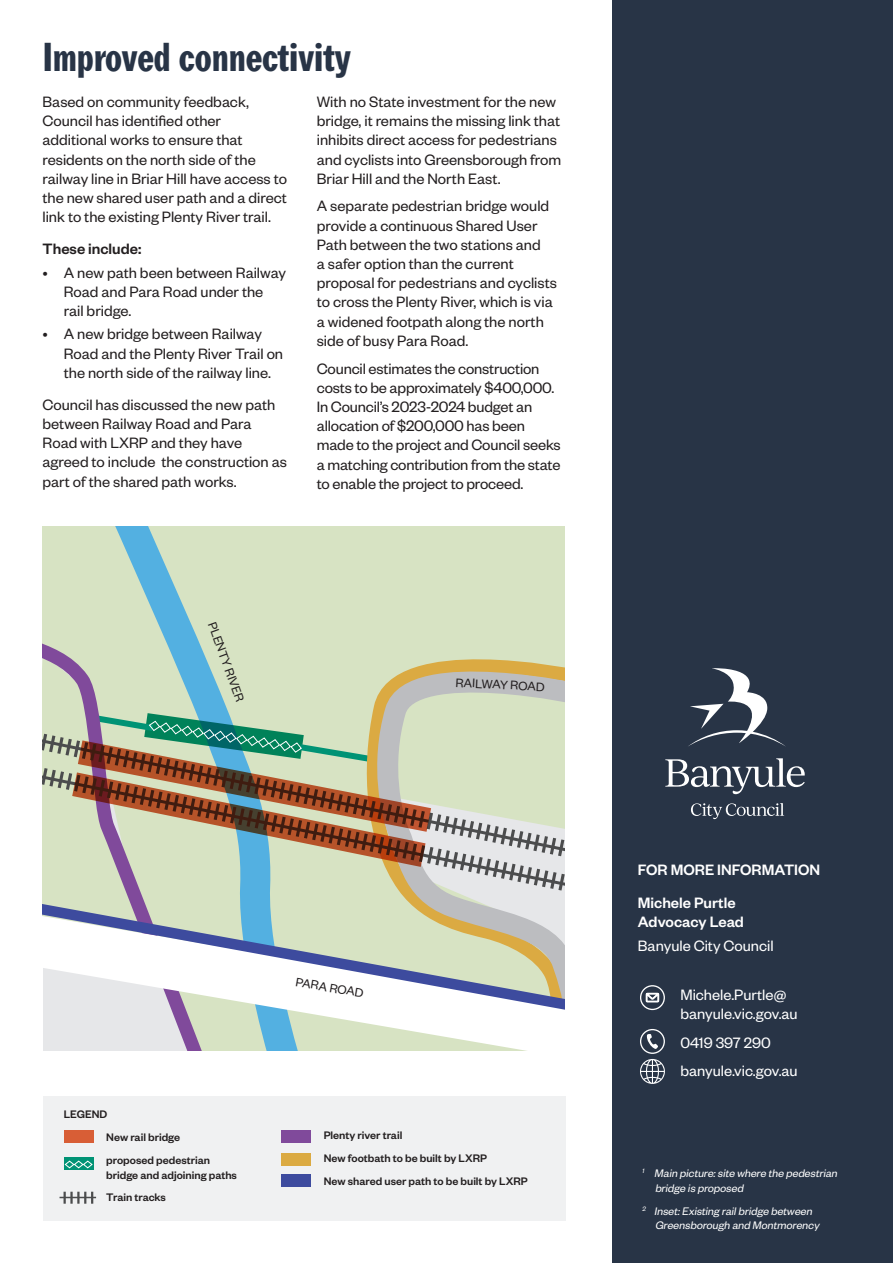
<style>
.page{position:relative;width:893px;height:1263px;background:#fff}
.page>*{position:absolute;margin:0;border:0;box-sizing:border-box;transform-origin:0 0}
.t1{font:39px "Agipo Bold Cond";letter-spacing:-.02em;color:#283446}
.t2{font:16.5px/19.2px "Founders Grotesk";color:#231f20}
.t3{font:16.5px/19.8px "Founders Grotesk";color:#fff}
.t4{font:500 16.5px "Founders Grotesk";color:#fff}
.t5{font:500 16.5px "Founders Grotesk";color:#231f20}
.t6{font:13.5px "Founders Grotesk";color:#231f20}
.t7{font:500 12px/14.4px "Founders Grotesk";color:#231f20}
.t8{font:italic 12px/14.4px "Founders Grotesk";color:#fff}
</style>
<div class="page">
<div style="left:42px;top:526px;width:523px;height:126px;background:#d7e3c3"></div>
<svg style="left:93px;top:526px;width:225px;height:126px"></svg>
<div style="left:612px;top:0;width:281px;height:1263px;background:#283446"></div>
<svg style="left:665px;top:758px;width:140px;height:36px"></svg>
<svg style="left:691px;top:803px;width:93px;height:16px"></svg>
<svg style="left:688px;top:668px;width:98px;height:79px"></svg>
<div style="left:640px;top:985px;width:25px;height:25px;border:1px solid #fff;border-radius:50%"></div>
<svg style="left:646px;top:993px;width:13px;height:9px"></svg>
<svg style="left:646px;top:1034px;width:12px;height:15px"></svg>
<div style="left:640px;top:1029px;width:25px;height:25px;border:1px solid #fff;border-radius:50%"></div>
<svg style="left:640px;top:1059px;width:25px;height:25px"></svg>
<div style="left:43px;top:1095px;width:523px;height:125px;background:#f0f1f2"></div>
<svg style="left:64px;top:1192px;width:29px;height:12px"></svg>
<div style="left:281px;top:1130px;width:30px;height:13px;background:#804a9b"></div>
<div style="left:281px;top:1153px;width:30px;height:13px;background:#dbaa42"></div>
<div style="left:281px;top:1174px;width:30px;height:13px;background:#3d4b9e"></div>
<div style="left:64px;top:1130px;width:30px;height:13px;background:#d85e36"></div>
<div style="left:64px;top:1157px;width:30px;height:13px;background:#009375"></div>
<svg style="left:64px;top:1160px;width:29px;height:9px"></svg>
<svg style="left:42px;top:628px;width:176px;height:24px"></svg>
<div style="left:351px;top:639px;width:214px;height:13px;background:#d7e3c3"></div>
<svg style="left:43px;top:1017px;width:484px;height:34px"></svg>
<svg style="left:43px;top:944px;width:522px;height:73px"></svg>
<div style="left:21px;top:1051px;width:553px;height:45px;background:#fff"></div>
<svg style="left:42px;top:652px;width:523px;height:292px"></svg>
<hr style="left:60px;top:1197px;width:36px;height:1px;background:#4b4c4d">
<p class="t1" style="left:43px;top:27px;width:310px">Improved connectivity</p>
<p class="t2" style="left:43px;top:91px;width:246px">Based on community feedback, Council has identified other additional works to ensure that residents on the north side of the railway line in Briar Hill have access to the new shared user path and a direct link to the existing Plenty River trail.</p>
<p class="t5" style="left:43px;top:238px;width:100px">These include:</p>
<p class="t2" style="left:64px;top:262px;width:224px;text-indent:-21px">• A new path been between Railway<br>Road and Para Road under the rail bridge.</p>
<p class="t2" style="left:64px;top:324px;width:221px;text-indent:-21px">• A new bridge between Railway<br>Road and the Plenty River Trail on the north side of the railway line.</p>
<p class="t2" style="left:43px;top:394px;width:246px">Council has discussed the new path between Railway Road and Para<br>Road with LXRP and they have agreed to include the construction as part of the shared path works.</p>
<p class="t2" style="left:317px;top:91px;width:246px">With no State investment for the new bridge, it remains the missing link that inhibits direct access for pedestrians and cyclists into Greensborough from Briar Hill and the North East.</p>
<p class="t2" style="left:317px;top:196px;width:242px">A separate pedestrian bridge would provide a continuous Shared User Path between the two stations and<br>a safer option than the current proposal for pedestrians and cyclists to cross the Plenty River, which is via a widened footpath along the north side of busy Para Road.</p>
<p class="t2" style="left:317px;top:358px;width:245px">Council estimates the construction costs to be approximately $400,000.<br>In Council’s 2023-2024 budget an allocation of $200,000 has been made to the project and Council seeks a matching contribution from the state to enable the project to proceed.</p>
<p class="t6" style="left:220px;top:619px;width:85px;rotate:70deg">PLENTY RIVER</p>
<p class="t6" style="left:456px;top:674px;width:90px;rotate:3deg">RAILWAY ROAD</p>
<p class="t7" style="left:64px;top:1107px;width:45px">LEGEND</p>
<p class="t7" style="left:106px;top:1129px;width:75px">New rail bridge</p>
<p class="t7" style="left:106px;top:1152px;width:132px">proposed pedestrian bridge and adjoining paths</p>
<p class="t7" style="left:106px;top:1190px;width:61px">Train tracks</p>
<p class="t6" style="left:297px;top:973px;width:70px;rotate:10deg">PARA ROAD</p>
<p class="t7" style="left:324px;top:1127px;width:80px">Plenty river trail</p>
<p class="t7" style="left:324px;top:1150px;width:165px">New footbath to be built by LXRP</p>
<p class="t7" style="left:324px;top:1173px;width:205px">New shared user path to be built by LXRP</p>
<p class="t4" style="left:638px;top:859px;width:184px">FOR MORE INFORMATION</p>
<p class="t4" style="left:638px;top:892px;width:99px">Michele Purtle</p>
<p class="t4" style="left:638px;top:912px;width:108px">Advocacy Lead</p>
<p class="t3" style="left:638px;top:935px;width:137px">Banyule City Council</p>
<p class="t3" style="left:680px;top:983px;width:119px">Michele.Purtle@ banyule.vic.gov.au</p>
<p class="t3" style="left:680px;top:1032px;width:92px">0419 397 290</p>
<p class="t3" style="left:680px;top:1060px;width:119px">banyule.vic.gov.au</p>
<p class="t8" style="left:655px;top:1166px;width:186px;text-indent:-13px"><sup>1</sup> Main picture:site where the pedestrian bridge is proposed</p>
<p class="t8" style="left:655px;top:1203px;width:168px;text-indent:-13px"><sup>2</sup> Inset:Existing railbridge between<br>Greensborough and Montmorency</p>
</div>
